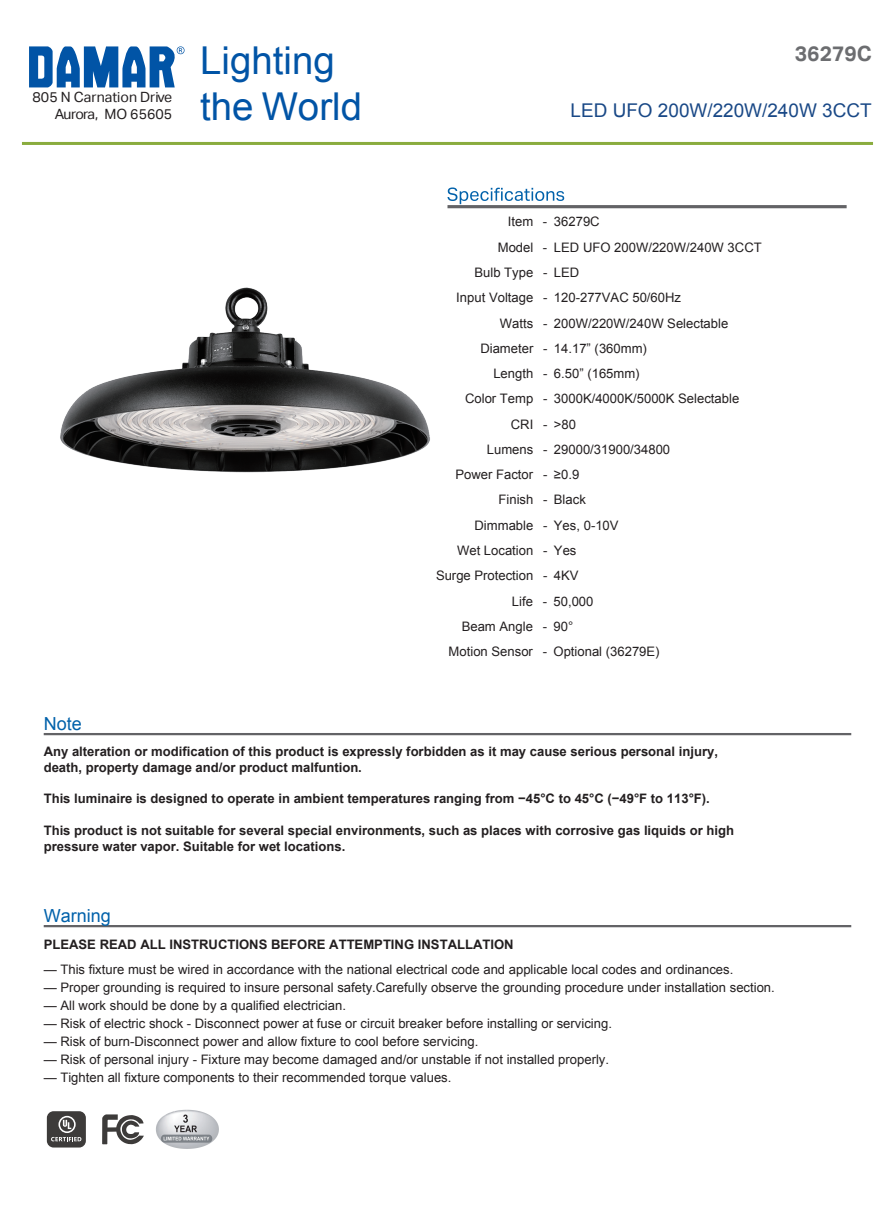
<style>
.page{position:relative;width:895px;height:1214px;background:#fff}
.page>*{position:absolute;margin:0;border:0;box-sizing:border-box;transform-origin:0 0}
.t1{font:38.4px/46px "Arial";color:#0154a6}
.t2{font:700 21px "Aktiv Grotesk";color:#6c6d70}
.t3{font:18.9px "Arial";color:#194886}
.t4{font:18px "Arial";color:#0161aa}
.t5{font:14.1px/17px "Aktiv Grotesk";color:#231f20;text-align:right}
.t6{font:13.05px "Arial";color:#231f20}
.t7{font:700 13.05px/15.8px "Arial";color:#231f20}
</style>
<div class="page">
<img style="left:156px;top:1109px;width:63px;height:40px">
<hr style="left:447px;top:205px;width:399px;height:3px;background:#636366">
<svg style="left:447px;top:187px;width:117px;height:17px"></svg>
<hr style="left:22px;top:142px;width:850px;height:3px;background:#8aac3e">
<svg style="left:29px;top:46px;width:155px;height:41px"></svg>
<svg style="left:102px;top:1114px;width:42px;height:30px"></svg>
<div style="left:47px;top:1111px;width:39px;height:36px;background:#3d3b3a;border-radius:7px"></div>
<svg style="left:51px;top:1115px;width:30px;height:26px"></svg>
<hr style="left:44px;top:733px;width:807px;height:2px;background:#636366">
<hr style="left:44px;top:924px;width:807px;height:3px;background:#636366">
<img style="left:60px;top:207px;width:498px;height:266px">
<p class="t5" style="left:33px;top:89px;width:141px">805 N Carnation Drive<br>Aurora, MO 65605</p>
<h1 class="t1" style="left:200px;top:38px;width:163px">Lighting the World</h1>
<h3 class="t4" style="left:44px;top:711px;width:40px">Note</h3>
<h2 class="t2" style="left:794px;top:42px;width:79px">36279C</h2>
<h3 class="t3" style="left:570px;top:98px;width:302px">LED UFO 200W/220W/240W 3CCT</h3>
<p class="t6" style="left:508px;top:213px;width:93px">Item - 36279C</p>
<p class="t6" style="left:497px;top:238px;width:265px">Model - LED UFO 200W/220W/240W 3CCT</p>
<p class="t6" style="left:474px;top:264px;width:106px">Bulb Type - LED</p>
<p class="t6" style="left:456px;top:289px;width:93px">Input Voltage -</p>
<p class="t6" style="left:500px;top:314px;width:230px">Watts - 200W/220W/240W Selectable</p>
<p class="t6" style="left:554px;top:289px;width:129px">120-277VAC 50/60Hz</p>
<p class="t6" style="left:480px;top:340px;width:168px">Diameter - 14.17” (360mm)</p>
<p class="t6" style="left:493px;top:365px;width:148px">Length - 6.50” (165mm)</p>
<p class="t6" style="left:465px;top:390px;width:276px">Color Temp - 3000K/4000K/5000K Selectable</p>
<p class="t6" style="left:511px;top:415px;width:67px">CRI - &gt;80</p>
<p class="t6" style="left:487px;top:441px;width:185px">Lumens - 29000/31900/34800</p>
<p class="t6" style="left:455px;top:466px;width:125px">Power Factor - ≥0.9</p>
<p class="t6" style="left:498px;top:491px;width:89px">Finish - Black</p>
<p class="t6" style="left:474px;top:516px;width:145px">Dimmable - Yes, 0-10V</p>
<p class="t6" style="left:457px;top:542px;width:121px">Wet Location - Yes</p>
<p class="t6" style="left:436px;top:567px;width:144px">Surge Protection - 4KV</p>
<p class="t6" style="left:512px;top:592px;width:83px">Life - 50,000</p>
<p class="t6" style="left:461px;top:617px;width:113px">Beam Angle - 90°</p>
<p class="t6" style="left:448px;top:642px;width:212px">Motion Sensor - Optional (36279E)</p>
<p class="t7" style="left:44px;top:744px;width:675px">Any alteration or modification of this product is expressly forbidden as it may cause serious personal injury, death, property damage and/or product malfuntion.</p>
<p class="t7" style="left:44px;top:791px;width:667px">This luminaire is designed to operate in ambient temperatures ranging from −45°C to 45°C (−49°F to 113°F).</p>
<p class="t7" style="left:44px;top:822px;width:691px">This product is not suitable for several special environments, such as places with corrosive gas liquids or high pressure water vapor. Suitable for wet locations.</p>
<h3 class="t4" style="left:44px;top:903px;width:69px">Warning</h3>
<p class="t7" style="left:44px;top:937px;width:471px">PLEASE READ ALL INSTRUCTIONS BEFORE ATTEMPTING INSTALLATION</p>
<p class="t6" style="left:44px;top:960px;width:691px">— This fixture must be wired in accordance with the national electrical code and applicable local codes and ordinances.</p>
<p class="t6" style="left:44px;top:978px;width:732px">— Proper grounding is required to insure personal safety.Carefully observe the grounding procedure under installation section.</p>
<p class="t6" style="left:44px;top:996px;width:304px">— All work should be done by a qualified electrician.</p>
<p class="t6" style="left:44px;top:1014px;width:569px">— Risk of electric shock - Disconnect power at fuse or circuit breaker before installing or servicing.</p>
<p class="t6" style="left:44px;top:1032px;width:436px">— Risk of burn-Disconnect power and allow fixture to cool before servicing.</p>
<p class="t6" style="left:44px;top:1050px;width:567px">— Risk of personal injury - Fixture may become damaged and/or unstable if not installed properly.</p>
<p class="t6" style="left:44px;top:1068px;width:409px">— Tighten all fixture components to their recommended torque values.</p>
</div>
